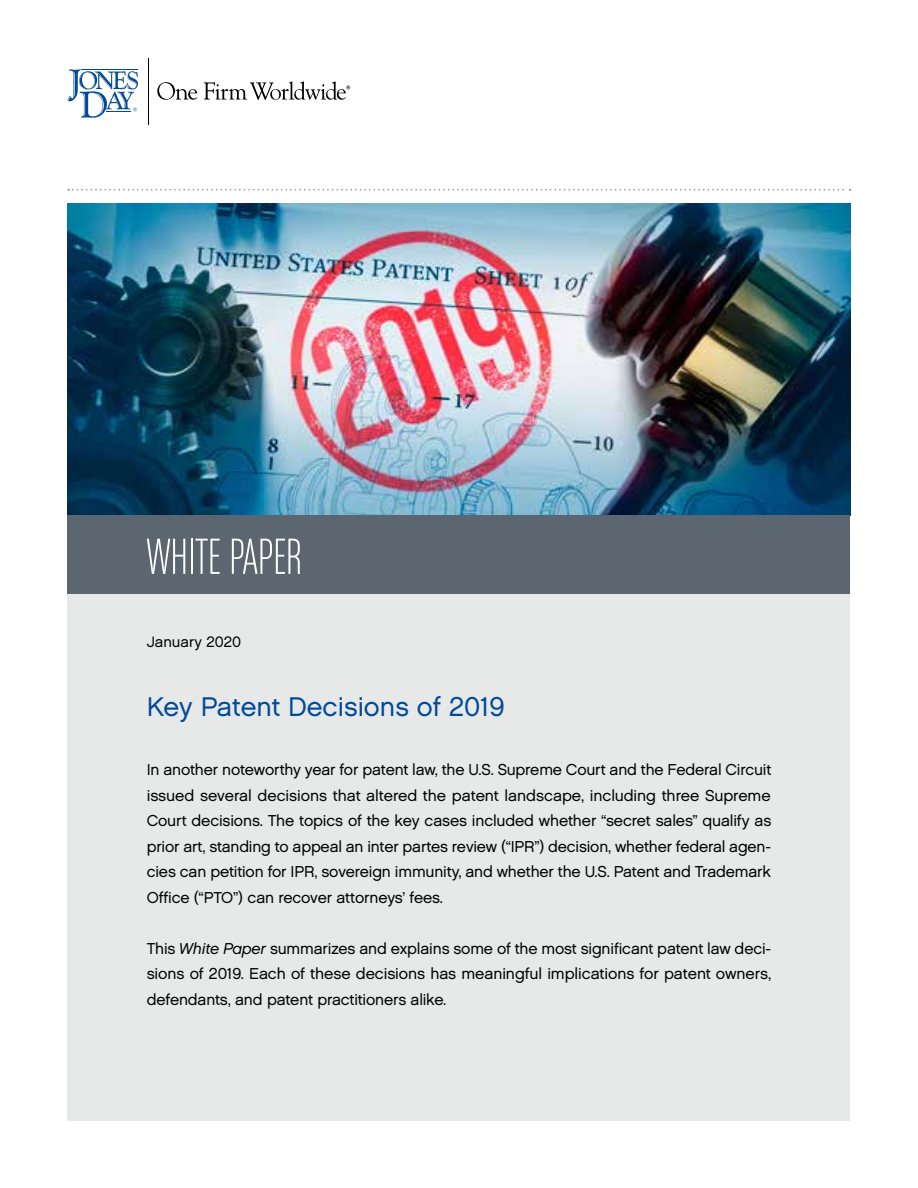
<style>
.page{position:relative;width:918px;height:1188px;background:#fff}
.page>*{position:absolute;margin:0;border:0;box-sizing:border-box;transform-origin:0 0}
.t1{font:54px "Chalet Comprime Milan Sixty";color:#fff}
.t2{font:27px "Chalet London Nineteen Sixty";color:#004a98}
.t3{font:15.75px/25.5px "Chalet London Nineteen Sixty";letter-spacing:-.01em;color:#000;text-align:justify}
.t4{font:15px "Chalet London Nineteen Sixty";color:#000}
.s1{font-family:"Chalet Oblique London"}
</style>
<div class="page">
<hr style="left:148px;top:58px;width:1px;height:66px;background:#000">
<svg style="left:157px;top:82px;width:40px;height:18px"></svg>
<svg style="left:204px;top:81px;width:146px;height:19px"></svg>
<svg style="left:68px;top:69px;width:70px;height:49px"></svg>
<svg style="left:68px;top:189px;width:782px;height:1px"></svg>
<div style="left:68px;top:516px;width:782px;height:604px;background:#e7e9e9"></div>
<img style="left:68px;top:203px;width:782px;height:313px">
<div style="left:68px;top:516px;width:782px;height:78px;background:#5b6670"></div>
<h1 class="t1" style="left:147px;top:527px;width:156px">WHITE PAPER</h1>
<p class="t4" style="left:147px;top:633px;width:96px">January 2020</p>
<h2 class="t2" style="left:147px;top:690px;width:360px">Key Patent Decisions of 2019</h2>
<p class="t3" style="left:147px;top:757px;width:626px">In another noteworthy year for patent law, the U.S. Supreme Court and the Federal Circuit issued several decisions that altered the patent landscape, including three Supreme Court decisions. The topics of the key cases included whether “secret sales” qualify as prior art, standing to appeal an inter partes review (“IPR”) decision, whether federal agen&shy;cies can petition for IPR, sovereign immunity, and whether the U.S. Patent and Trademark Office (“PTO”) can recover attorneys’ fees.</p>
<p class="t3" style="left:147px;top:936px;width:626px">This <span class="s1">White Paper</span> summarizes and explains some of the most significant patent law deci&shy;sions of 2019. Each of these decisions has meaningful implications for patent owners, defendants, and patent practitioners alike.</p>
</div>
